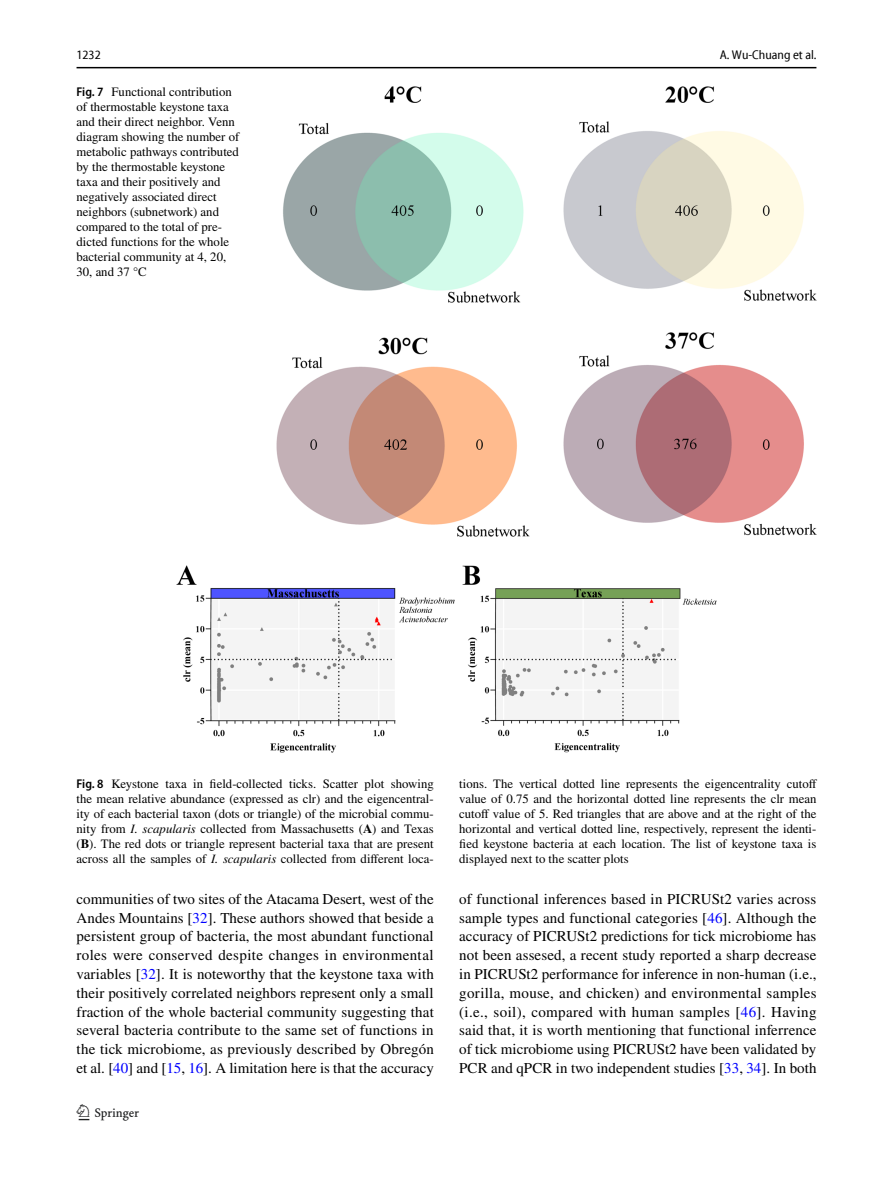
<style>
.page{position:relative;width:893px;height:1187px;background:#fff}
.page>*{position:absolute;margin:0;border:0;box-sizing:border-box;transform-origin:0 0}
.t1{font:22.5px "Gymkpc Springnew";color:#1d1e1f}
.t2{font:15px/18.8px "STIX";color:#000;text-align:justify}
.t3{font:12.75px/15px "STIX";color:#000;text-align:justify}
.t4{font:semi-condensed 12.75px "Myriad Pro Unic";color:#000}
.t5{font:12.75px "Myriad Pro Unic Semi Condensed 2";color:#000}
.s1{font-family:"Myriad Pro";font-weight:600;font-stretch:semi-condensed}
.s2{font-style:italic}
.s3{font-weight:700}
.s4{color:#00f}
</style>
<div class="page">
<hr style="left:77px;top:67px;width:739px;height:1px;background:#000">
<img style="left:276px;top:87px;width:540px;height:449px">
<img style="left:176px;top:565px;width:540px;height:187px">
<p class="t5" style="left:76px;top:50px;width:26px">1232</p>
<p class="t4" style="left:720px;top:50px;width:98px">A. Wu-Chuang et al.</p>
<p class="t3" style="left:77px;top:85px;width:164px;text-align:left"><span class="s1">Fig. 7</span> Functional contribution of thermostable keystone taxa and their direct neighbor. Venn diagram showing the number of metabolic pathways contributed by the thermostable keystone taxa and their positively and negatively associated direct neighbors (subnetwork) and compared to the total of pre&shy;dicted functions for the whole bacterial community at 4, 20,<br>30, and 37 °C</p>
<p class="t3" style="left:77px;top:777px;width:359px"><span class="s1">Fig. 8</span> Keystone taxa in field-collected ticks. Scatter plot showing the mean relative abundance (expressed as clr) and the eigencentral&shy;ity of each bacterial taxon (dots or triangle) of the microbial commu&shy;nity from <span class="s2">I. scapularis</span> collected from Massachusetts (<span class="s3">A</span>) and Texas (<span class="s3">B</span>). The red dots or triangle represent bacterial taxa that are present across all the samples of <span class="s2">I. scapularis</span> collected from different loca-</p>
<p class="t3" style="left:459px;top:777px;width:359px">tions. The vertical dotted line represents the eigencentrality cutoff value of 0.75 and the horizontal dotted line represents the clr mean cutoff value of 5. Red triangles that are above and at the right of the horizontal and vertical dotted line, respectively, represent the identi&shy;fied keystone bacteria at each location. The list of keystone taxa is displayed next to the scatter plots</p>
<p class="t2" style="left:77px;top:890px;width:359px">communities of two sites of the Atacama Desert, west of the Andes Mountains [<span class="s4">32</span>]. These authors showed that beside a persistent group of bacteria, the most abundant functional roles were conserved despite changes in environmental variables [<span class="s4">32</span>]. It is noteworthy that the keystone taxa with their positively correlated neighbors represent only a small fraction of the whole bacterial community suggesting that several bacteria contribute to the same set of functions in the tick microbiome, as previously described by Obregón et al. [<span class="s4">40</span>] and [<span class="s4">15</span>, <span class="s4">16</span>]. A limitation here is that the accuracy</p>
<p class="t2" style="left:459px;top:890px;width:359px">of functional inferences based in PICRUSt2 varies across sample types and functional categories [<span class="s4">46</span>]. Although the accuracy of PICRUSt2 predictions for tick microbiome has not been assesed, a recent study reported a sharp decrease in PICRUSt2 performance for inference in non-human (i.e., gorilla, mouse, and chicken) and environmental samples (i.e., soil), compared with human samples [<span class="s4">46</span>]. Having said that, it is worth mentioning that functional inferrence of tick microbiome using PICRUSt2 have been validated by PCR and qPCR in two independent studies [<span class="s4">33</span>, <span class="s4">34</span>]. In both</p>
<h1 class="t1" style="left:79px;top:1104px;width:62px">1 3</h1>
</div>
